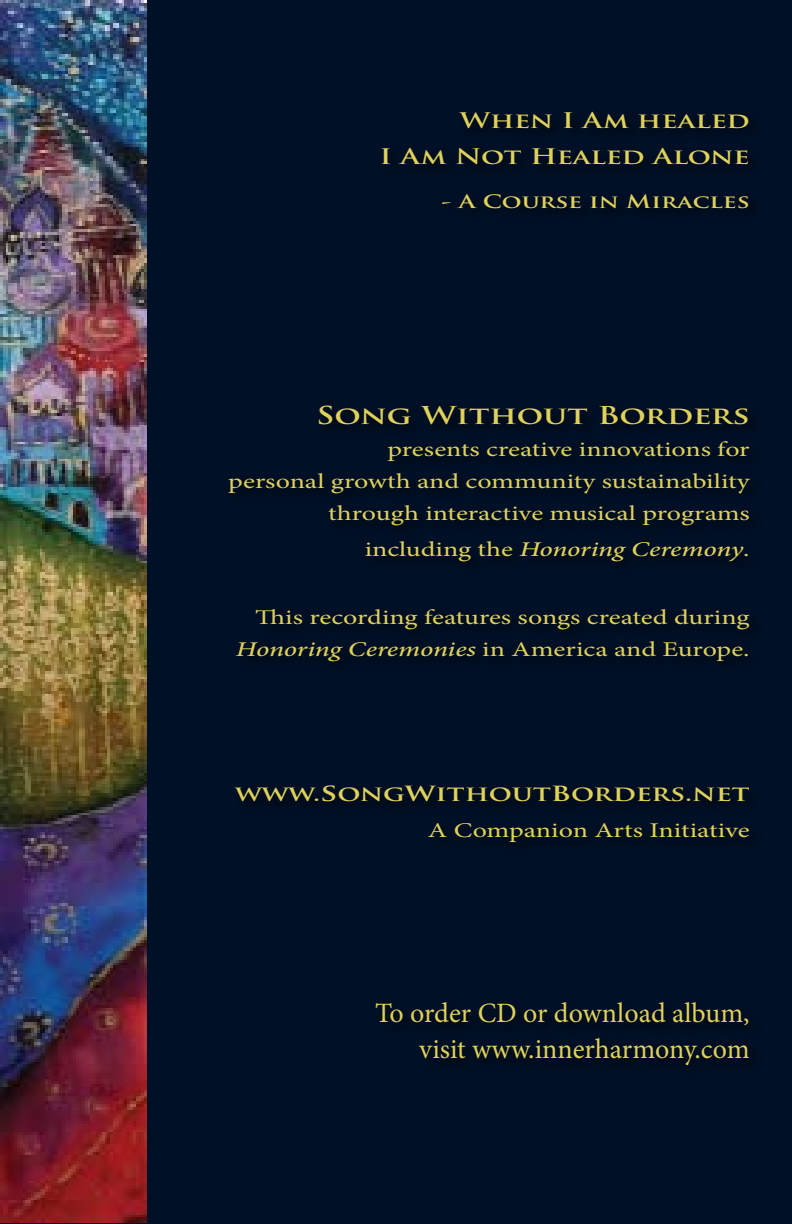
<style>
.page{position:relative;width:792px;height:1224px;background:#001026}
.page>*{position:absolute;margin:0;border:0;box-sizing:border-box;transform-origin:0 0}
.t1{font:28px/36px "Minion Pro";color:#e0d15b;text-align:right}
.t2{font:700 24px "Trajan Pro";letter-spacing:-.01em;color:#e0d15b;scale:1.33 1}
.t3{font:21px/32px "Minion Pro";color:#e0d15b;text-align:right;scale:1.33 1}
.t4{font:700 21px/36px "Trajan Pro";color:#e0d15b;text-align:right;scale:1.33 1}
.t5{font:italic 500 21px "Minion Pro";letter-spacing:-.01em;color:#e0d15b;scale:1.33 1}
.t6{font:700 18px "Trajan Pro";color:#e0d15b;scale:1.33 1}
.s1{font-weight:400;font-style:normal}
.s2{font-weight:500;font-style:italic}
.s3{font-size:24px}
</style>
<div class="page">
<img style="left:0;top:0;width:146px;height:1223px">
<p class="t4" style="left:380px;top:102px;width:280px">When I Am healed<br>I Am Not Healed Alone</p>
<p class="t6" style="left:441px;top:190px;width:233px">- A Course in Miracles</p>
<p class="t2" style="left:316px;top:400px;width:328px">Song Without Borders</p>
<p class="t3" style="left:228px;top:433px;width:394px">presents creative innovations for<br>personal growth and community sustainability through interactive musical programs</p>
<p class="t5" style="left:365px;top:535px;width:291px"><span class="s1">including the</span> Honoring Ceremony<span class="s1">.</span></p>
<p class="t3" style="left:236px;top:601px;width:388px">This recording features songs created during<br><span class="s2">Honoring Ceremonies</span> in America and Europe.</p>
<p class="t4" style="left:235px;top:776px;width:388px">www.<span class="s3">s</span>ong<span class="s3">w</span>ithout<span class="s3">b</span>orders.net</p>
<p class="t3" style="left:428px;top:815px;width:243px">A Companion Arts Initiative</p>
<h1 class="t1" style="left:375px;top:995px;width:376px">To order CD or download album, visit www.innerharmony.com</h1>
</div>
